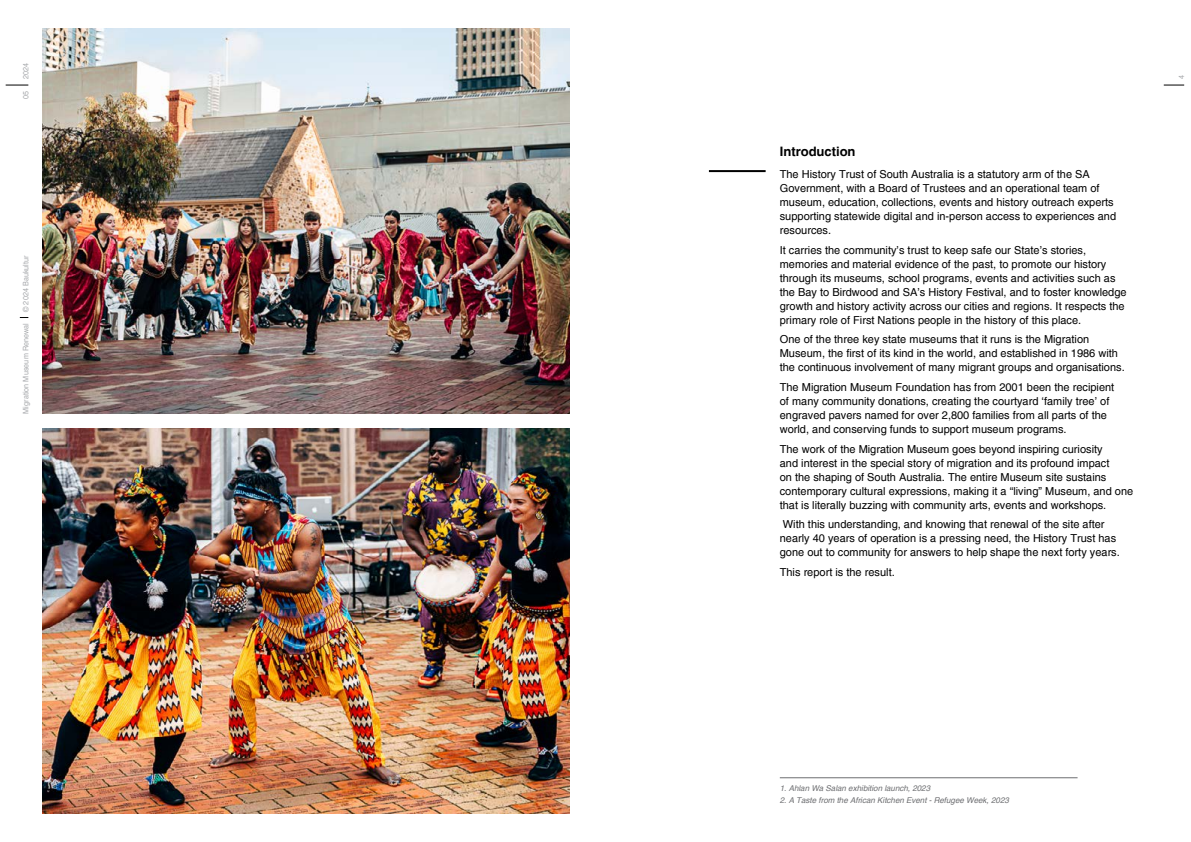
<style>
.page{position:relative;width:1191px;height:842px;background:#fff}
.page>*{position:absolute;margin:0;border:0;box-sizing:border-box;transform-origin:0 0}
.t1{font:700 13px "Helvetica";color:#000}
.t2{font:11px/14px "Helvetica";color:#000}
.t3{font:italic 8px "Helvetica";color:#6d6e71}
.t4{font:7.6px "Helvetica";letter-spacing:.01em;color:#a7a9ac;scale:.95 1}
</style>
<div class="page">
<svg style="left:6px;top:85px;width:22px;height:1px"></svg>
<svg style="left:1163px;top:85px;width:21px;height:1px"></svg>
<hr style="left:709px;top:170px;width:56px;height:2px;background:#000">
<img style="left:43px;top:28px;width:527px;height:386px">
<hr style="left:780px;top:777px;width:297px;height:1px;background:#6d6e71">
<img style="left:43px;top:428px;width:527px;height:386px">
<p class="t4" style="left:21px;top:79px;width:19px;rotate:-90deg">2024</p>
<p class="t4" style="left:21px;top:99px;width:10px;rotate:-90deg">05</p>
<p class="t4" style="left:21px;top:312px;width:61px;rotate:-90deg">© 2024 Baukultur</p>
<p class="t4" style="left:21px;top:414px;width:97px;rotate:-90deg">Migration Museum Renewal</p>
<p class="t1" style="left:780px;top:143px;width:77px">Introduction</p>
<p class="t2" style="left:780px;top:167px;width:338px">The History Trust of South Australia is a statutory arm of the SA Government, with a Board of Trustees and an operational team of museum, education, collections, events and history outreach experts supporting statewide digital and in-person access to experiences and resources.</p>
<p class="t2" style="left:780px;top:243px;width:348px">It carries the community’s trust to keep safe our State’s stories, memories and material evidence of the past, to promote our history through its museums, school programs, events and activities such as the Bay to Birdwood and SA’s History Festival, and to foster knowledge growth and history activity across our cities and regions. It respects the primary role of First Nations people in the history of this place.</p>
<p class="t2" style="left:780px;top:332px;width:346px">One of the three key state museums that it runs is the Migration<br>Museum, the first of its kind in the world, and established in 1986 with the continuous involvement of many migrant groups and organisations.</p>
<p class="t2" style="left:780px;top:380px;width:336px">The Migration Museum Foundation has from 2001 been the recipient of many community donations, creating the courtyard ‘family tree’ of engraved pavers named for over 2,800 families from all parts of the world, and conserving funds to support museum programs.</p>
<p class="t2" style="left:780px;top:442px;width:355px">The work of the Migration Museum goes beyond inspiring curiosity<br>and interest in the special story of migration and its profound impact<br>on the shaping of South Australia. The entire Museum site sustains contemporary cultural expressions, making it a “living” Museum, and one that is literally buzzing with community arts, events and workshops.</p>
<p class="t2" style="left:780px;top:518px;width:341px">With this understanding, and knowing that renewal of the site after nearly 40 years of operation is a pressing need, the History Trust has gone out to community for answers to help shape the next forty years.</p>
<p class="t2" style="left:780px;top:565px;width:116px">This report is the result.</p>
<p class="t4" style="left:1177px;top:79px;width:6px;rotate:-90deg">4</p>
<p class="t3" style="left:780px;top:783px;width:152px">1. Ahlan Wa Salan exhibition launch, 2023</p>
<p class="t3" style="left:780px;top:795px;width:230px">2. A Taste from the African Kitchen Event - Refugee Week, 2023</p>
</div>
